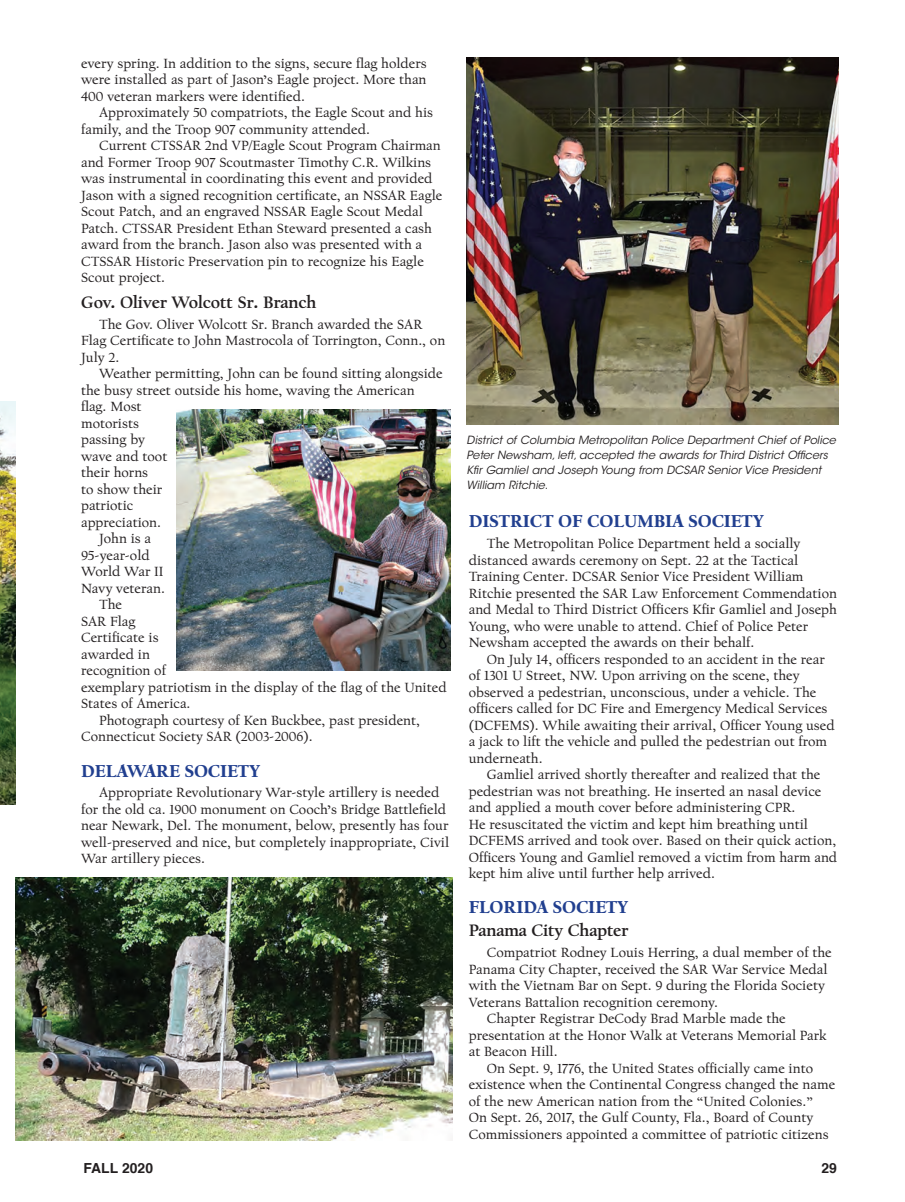
<style>
.page{position:relative;width:905px;height:1202px;background:#fff}
.page>*{position:absolute;margin:0;border:0;box-sizing:border-box;transform-origin:0 0}
.t1{font:900 18px "Californian FB Text";letter-spacing:-.005em;color:#213f8f}
.t2{font:700 17.25px "Californian FB Text";letter-spacing:-.005em;color:#231f20}
.t3{font:13.8px/16.5px "Californian FB Text";color:#231f20}
.t4{font:700 13.8px "Helvetica";color:#231f20}
.t5{font:italic 11.25px/15px "ITC Avant Garde Std";color:#231f20}
</style>
<div class="page">
<img style="left:0;top:401px;width:15px;height:403px">
<img style="left:177px;top:409px;width:273px;height:261px">
<img style="left:466px;top:57px;width:372px;height:367px">
<img style="left:15px;top:877px;width:437px;height:263px">
<p class="t3" style="left:81px;top:55px;width:347px;text-align:justify">every spring. In addition to the signs, secure flag holders were installed as part of Jason’s Eagle project. More than 400 veteran markers were identified.</p>
<p class="t3" style="left:81px;top:105px;width:353px;text-indent:18px">Approximately 50 compatriots, the Eagle Scout and his family, and the Troop 907 community attended.</p>
<p class="t3" style="left:81px;top:138px;width:363px;text-indent:18px">Current CTSSAR 2nd VP/Eagle Scout Program Chairman and Former Troop 907 Scoutmaster Timothy C.R. Wilkins was instrumental in coordinating this event and provided Jason with a signed recognition certificate, an NSSAR Eagle Scout Patch, and an engraved NSSAR Eagle Scout Medal Patch. CTSSAR President Ethan Steward presented a cash award from the branch. Jason also was presented with a CTSSAR Historic Preservation pin to recognize his Eagle Scout project.</p>
<p class="t2" style="left:81px;top:293px;width:237px">Gov. Oliver Wolcott Sr. Branch</p>
<p class="t3" style="left:81px;top:316px;width:365px;text-indent:18px">The Gov. Oliver Wolcott Sr. Branch awarded the SAR<br>Flag Certificate to John Mastrocola of Torrington, Conn., on<br>July 2.</p>
<p class="t3" style="left:99px;top:366px;width:345px">Weather permitting, John can be found sitting alongside</p>
<p class="t3" style="left:81px;top:382px;width:335px">the busy street outside his home, waving the American</p>
<p class="t3" style="left:81px;top:399px;width:62px">flag. Most</p>
<p class="t3" style="left:81px;top:415px;width:59px">motorists</p>
<p class="t3" style="left:81px;top:432px;width:65px">passing by</p>
<p class="t3" style="left:81px;top:448px;width:88px">wave and toot</p>
<p class="t3" style="left:81px;top:465px;width:69px">their horns</p>
<p class="t3" style="left:81px;top:481px;width:83px">to show their</p>
<p class="t3" style="left:81px;top:498px;width:54px">patriotic</p>
<p class="t3" style="left:81px;top:514px;width:82px">appreciation.</p>
<p class="t3" style="left:99px;top:531px;width:54px">John is a</p>
<p class="t3" style="left:81px;top:547px;width:70px">95-year-old</p>
<p class="t3" style="left:81px;top:564px;width:84px">World War II</p>
<p class="t3" style="left:81px;top:580px;width:85px">Navy veteran.</p>
<p class="t3" style="left:99px;top:597px;width:25px">The</p>
<p class="t3" style="left:81px;top:613px;width:56px">SAR Flag</p>
<p class="t3" style="left:81px;top:630px;width:79px">Certificate is</p>
<p class="t3" style="left:81px;top:646px;width:70px">awarded in</p>
<p class="t3" style="left:81px;top:663px;width:86px">recognition of</p>
<p class="t3" style="left:81px;top:679px;width:367px">exemplary patriotism in the display of the flag of the United</p>
<p class="t3" style="left:81px;top:696px;width:111px">States of America.</p>
<p class="t3" style="left:99px;top:712px;width:322px">Photograph courtesy of Ken Buckbee, past president,</p>
<p class="t3" style="left:81px;top:729px;width:233px">Connecticut Society SAR (2003-2006).</p>
<h1 class="t1" style="left:81px;top:760px;width:180px">DELAWARE SOCIETY</h1>
<p class="t3" style="left:81px;top:785px;width:369px;text-indent:18px">Appropriate Revolutionary War-style artillery is needed for the old ca. 1900 monument on Cooch’s Bridge Battlefield near Newark, Del. The monument, below, presently has four well-preserved and nice, but completely inappropriate, Civil War artillery pieces.</p>
<p class="t5" style="left:466px;top:433px;width:371px">District of Columbia Metropolitan Police Department Chief of Police Peter Newsham, left, accepted the awards for Third District Officers Kfir Gamliel and Joseph Young from DCSAR Senior Vice President William Ritchie.</p>
<h1 class="t1" style="left:468px;top:511px;width:296px">DISTRICT OF COLUMBIA SOCIETY</h1>
<p class="t3" style="left:468px;top:535px;width:370px;text-indent:18px">The Metropolitan Police Department held a socially distanced awards ceremony on Sept. 22 at the Tactical Training Center. DCSAR Senior Vice President William Ritchie presented the SAR Law Enforcement Commendation and Medal to Third District Officers Kfir Gamliel and Joseph Young, who were unable to attend. Chief of Police Peter Newsham accepted the awards on their behalf.</p>
<p class="t3" style="left:468px;top:651px;width:367px;text-indent:18px">On July 14, officers responded to an accident in the rear of 1301 U Street, NW. Upon arriving on the scene, they observed a pedestrian, unconscious, under a vehicle. The officers called for DC Fire and Emergency Medical Services (DCFEMS). While awaiting their arrival, Officer Young used a jack to lift the vehicle and pulled the pedestrian out from underneath.</p>
<p class="t3" style="left:468px;top:766px;width:370px;text-indent:18px">Gamliel arrived shortly thereafter and realized that the pedestrian was not breathing. He inserted an nasal device and applied a mouth cover before administering CPR.<br>He resuscitated the victim and kept him breathing until DCFEMS arrived and took over. Based on their quick action, Officers Young and Gamliel removed a victim from harm and kept him alive until further help arrived.</p>
<h1 class="t1" style="left:468px;top:897px;width:161px">FLORIDA SOCIETY</h1>
<p class="t2" style="left:468px;top:921px;width:161px">Panama City Chapter</p>
<p class="t3" style="left:487px;top:944px;width:346px">Compatriot Rodney Louis Herring, a dual member of the</p>
<p class="t3" style="left:468px;top:961px;width:360px">Panama City Chapter, received the SAR War Service Medal</p>
<p class="t3" style="left:468px;top:977px;width:357px">with the Vietnam Bar on Sept. 9 during the Florida Society</p>
<p class="t3" style="left:468px;top:994px;width:251px">Veterans Battalion recognition ceremony.</p>
<p class="t3" style="left:487px;top:1010px;width:300px">Chapter Registrar DeCody Brad Marble made the</p>
<p class="t3" style="left:468px;top:1027px;width:359px">presentation at the Honor Walk at Veterans Memorial Park</p>
<p class="t3" style="left:468px;top:1043px;width:90px">at Beacon Hill.</p>
<p class="t3" style="left:487px;top:1060px;width:328px">On Sept. 9, 1776, the United States officially came into</p>
<p class="t3" style="left:468px;top:1076px;width:368px">existence when the Continental Congress changed the name</p>
<p class="t3" style="left:468px;top:1093px;width:346px">of the new American nation from the “United Colonies.”</p>
<p class="t3" style="left:468px;top:1109px;width:346px">On Sept. 26, 2017, the Gulf County, Fla., Board of County</p>
<p class="t3" style="left:468px;top:1126px;width:361px">Commissioners appointed a committee of patriotic citizens</p>
<p class="t4" style="left:83px;top:1157px;width:71px">FALL 2020</p>
<p class="t4" style="left:821px;top:1157px;width:17px">29</p>
</div>
